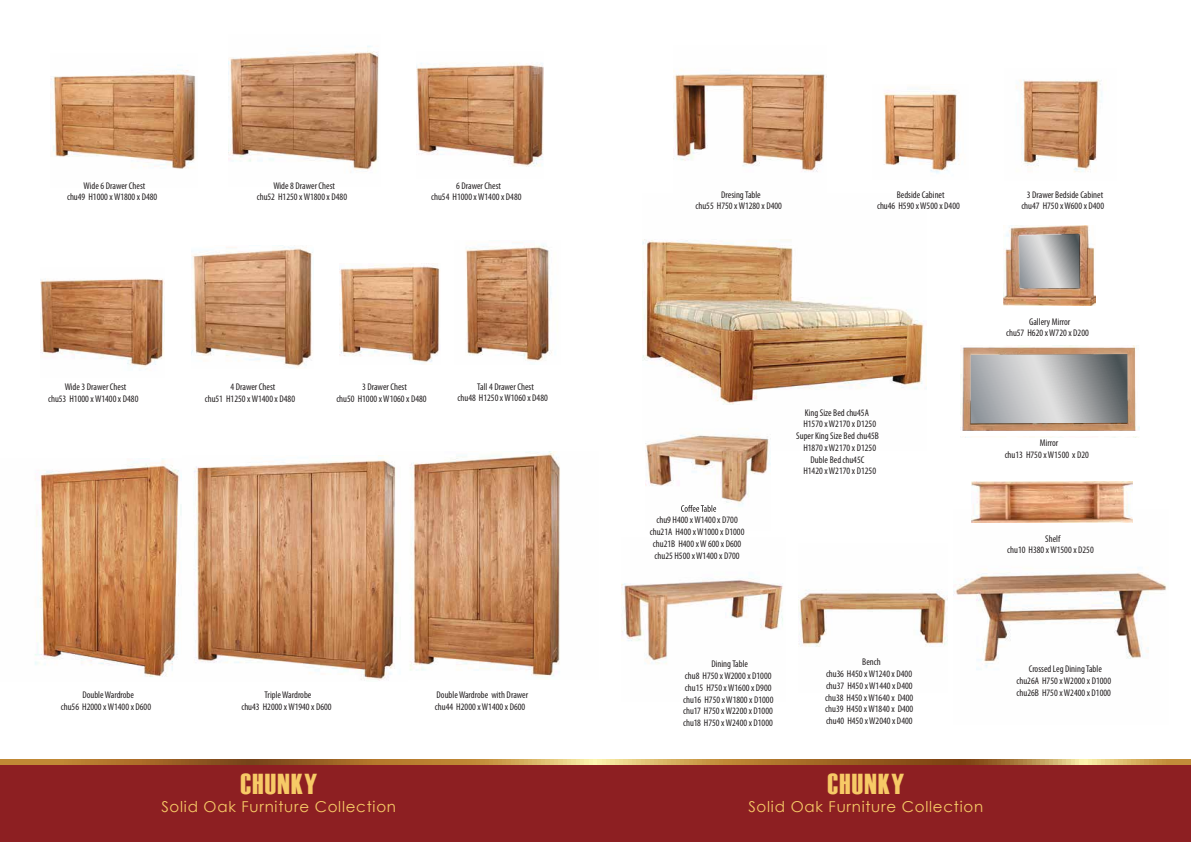
<style>
.page{position:relative;width:1191px;height:842px;background:#fff}
.page>*{position:absolute;margin:0;border:0;box-sizing:border-box;transform-origin:0 0}
.t1{font:28.8px "Haettenschweiler";letter-spacing:.05em;color:#f7ca66}
.t2{font:15px "Century Gothic";letter-spacing:.05em;color:#f7ca66}
.t3{font:condensed 9.8px/11.7px "Myriad Pro";color:#231f20;text-align:center}
</style>
<div class="page">
<img style="left:960px;top:345px;width:180px;height:92px">
<svg style="left:963px;top:348px;width:171px;height:82px;background:#c1926e"></svg>
<img style="left:35px;top:458px;width:147px;height:219px">
<img style="left:378px;top:452px;width:182px;height:225px">
<img style="left:642px;top:239px;width:285px;height:166px">
<img style="left:51px;top:65px;width:145px;height:104px">
<img style="left:194px;top:456px;width:214px;height:225px">
<div style="left:0;top:764px;width:1191px;height:78px;background:#8d1f22"></div>
<svg style="left:0;top:760px;width:1191px;height:4px;background:#b5843e"></svg>
<img style="left:621px;top:578px;width:162px;height:86px">
<img style="left:953px;top:518px;width:214px;height:152px">
<img style="left:798px;top:589px;width:149px;height:58px">
<img style="left:645px;top:434px;width:125px;height:76px">
<svg style="left:681px;top:505px;width:35px;height:7px"></svg>
<img style="left:340px;top:263px;width:100px;height:100px">
<img style="left:465px;top:242px;width:87px;height:120px">
<img style="left:416px;top:63px;width:127px;height:104px">
<img style="left:41px;top:278px;width:123px;height:90px">
<img style="left:673px;top:69px;width:153px;height:103px">
<img style="left:884px;top:87px;width:75px;height:87px">
<img style="left:1016px;top:79px;width:86px;height:94px">
<img style="left:191px;top:247px;width:122px;height:121px">
<img style="left:228px;top:45px;width:151px;height:128px">
<img style="left:1003px;top:226px;width:92px;height:79px">
<svg style="left:1018px;top:234px;width:61px;height:54px;background:#b0b1b2"></svg>
<img style="left:971px;top:481px;width:161px;height:42px">
<svg style="left:970px;top:354px;width:157px;height:69px;background:#a9abad"></svg>
<hr style="left:959px;top:431px;width:181px;height:4px;background:#fff">
<p class="t3" style="left:67px;top:179px;width:92px">Wide 6 Drawer Chest<br>chu49 H1000 xW1800 x D480</p>
<p class="t3" style="left:257px;top:179px;width:92px">Wide 8 Drawer Chest<br>chu52 H1250 xW1800 x D480</p>
<p class="t3" style="left:431px;top:179px;width:92px">6 Drawer Chest<br>chu54 H1000 xW1400 x D480</p>
<p class="t3" style="left:877px;top:189px;width:84px">Bedside Cabinet<br>chu46 H590 xW500 x D400</p>
<p class="t3" style="left:695px;top:189px;width:88px">DresingTable<br>chu55 H750 xW1280 x D400</p>
<p class="t3" style="left:1021px;top:189px;width:84px">3 Drawer Bedside Cabinet chu47 H750 xW600 x D400</p>
<p class="t3" style="left:1006px;top:316px;width:84px">Gallery Mirror<br>chu57 H620 xW720 x D200</p>
<p class="t3" style="left:48px;top:381px;width:92px">Wide 3 Drawer Chest<br>chu53 H1000 xW1400 x D480</p>
<p class="t3" style="left:336px;top:381px;width:92px;text-align:left;text-indent:26px">3 Drawer Chest chu50 H1000 xW1060 x D480</p>
<p class="t3" style="left:205px;top:381px;width:92px;text-align:left;text-indent:26px">4 Drawer Chest chu51 H1250 xW1400 x D480</p>
<p class="t3" style="left:457px;top:381px;width:92px">Tall 4 Drawer Chest<br>chu48 H1250 xW1060 x D480</p>
<p class="t3" style="left:796px;top:407px;width:84px">King Size Bed chu45A<br>H1570 xW2170 x D1250<br>Super King Size Bed chu45B<br>H1870 xW2170 x D1250<br>Duble Bedchu45C<br>H1420 xW2170 x D1250</p>
<p class="t3" style="left:1004px;top:437px;width:86px">Mirror<br>chu13 H750 xW1500 x D20</p>
<p class="t3" style="left:650px;top:514px;width:96px">chu9 H400 xW1400 x D700 chu21A H400 xW1000 x D1000 chu21B H400 xW 600 x D600 chu25 H500 xW1400 x D700</p>
<p class="t3" style="left:1007px;top:533px;width:88px">Shelf<br>chu10 H380 xW1500 x D250</p>
<p class="t3" style="left:61px;top:689px;width:92px">DoubleWardrobe<br>chu56 H2000 xW1400 x D600</p>
<p class="t3" style="left:241px;top:689px;width:92px">TripleWardrobe<br>chu43 H2000 xW1940 x D600</p>
<p class="t3" style="left:435px;top:689px;width:95px;text-align:left">DoubleWardrobe with Drawer chu44 H2000 xW1400 x D600</p>
<p class="t3" style="left:683px;top:658px;width:92px">DiningTable<br>chu8 H750 xW2000 x D1000 chu15 H750 xW1600 x D900 chu16 H750 xW1800 x D1000 chu17 H750 xW2200 x D1000 chu18 H750 xW2400 x D1000</p>
<p class="t3" style="left:825px;top:656px;width:90px">Bench<br>chu36 H450 xW1240 x D400 chu37 H450 xW1440 x D400 chu38 H450 xW1640 x D400 chu39 H450 xW1840 x D400 chu40 H450 xW2040 x D400</p>
<p class="t3" style="left:1016px;top:663px;width:96px">Crossed Leg DiningTable chu26A H750 xW2000 x D1000 chu26B H750 xW2400 x D1000</p>
<h1 class="t1" style="left:240px;top:767px;width:78px">CHUNKY</h1>
<h2 class="t2" style="left:161px;top:797px;width:236px">Solid Oak Furniture Collection</h2>
<h1 class="t1" style="left:827px;top:767px;width:78px">CHUNKY</h1>
<h2 class="t2" style="left:748px;top:797px;width:236px">Solid Oak Furniture Collection</h2>
</div>
